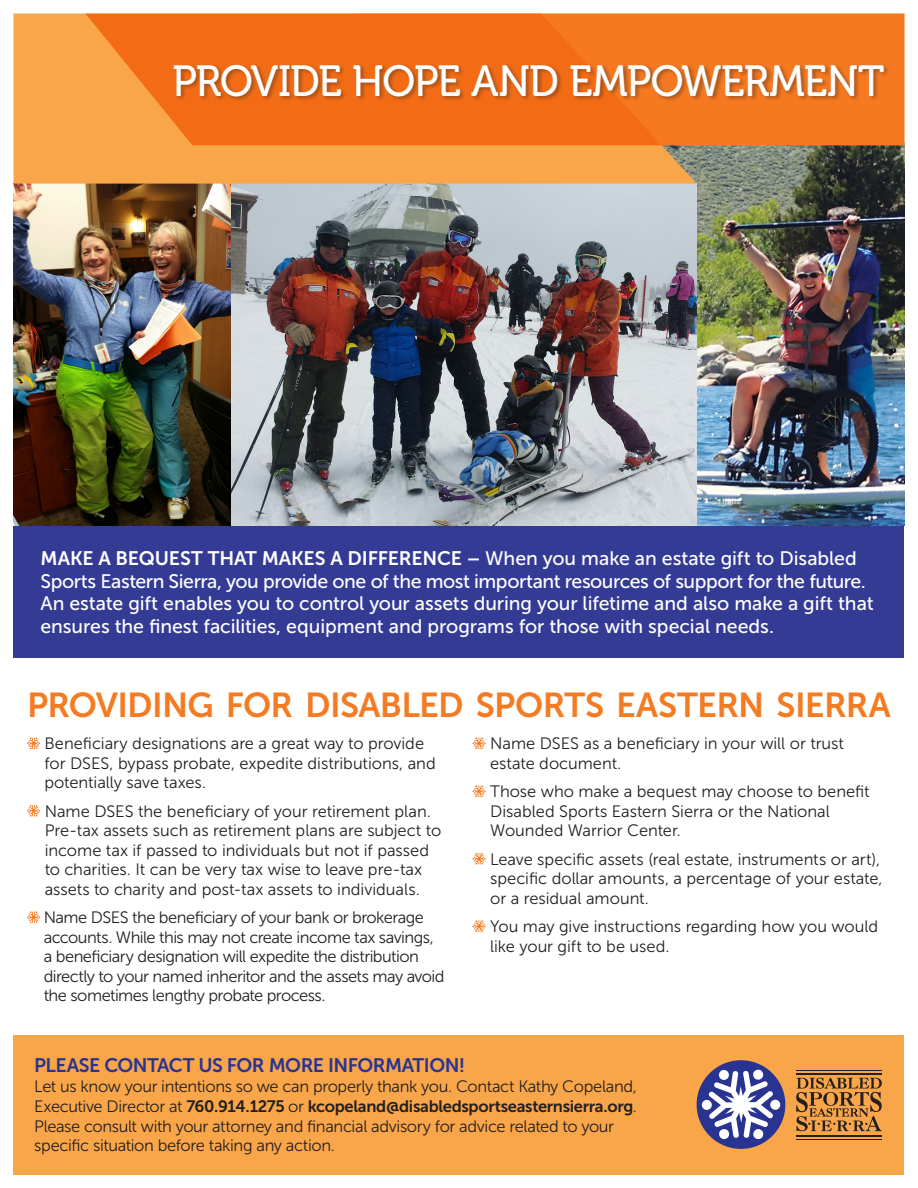
<style>
.page{position:relative;width:918px;height:1188px;background:#fff}
.page>*{position:absolute;margin:0;border:0;box-sizing:border-box;transform-origin:0 0}
.t1{font:43.5px "Museo 500";letter-spacing:-.025em;color:#fff;scale:.95 1}
.t2{font:34.5px "Museo Sans 700";letter-spacing:-.02em;color:#f47b21}
.t3{font:19.5px/22.5px "Museo Sans 500";letter-spacing:-.01em;color:#fff}
.t4{font:19.5px "Museo Sans 700";letter-spacing:-.03em;color:#293492}
.t5{font:16.5px/19.5px "Museo Sans 300";letter-spacing:-.01em;color:#231f20}
.t6{font:16.5px/19.5px "Museo Sans 300";letter-spacing:-.03em;color:#231f20}
.s1{font-family:"Museo Sans 700"}
</style>
<div class="page">
<img style="left:697px;top:145px;width:207px;height:381px">
<img style="left:14px;top:184px;width:218px;height:342px">
<img style="left:232px;top:184px;width:465px;height:342px">
<div style="left:14px;top:14px;width:683px;height:170px;background:#f9a64a"></div>
<div style="left:14px;top:1035px;width:890px;height:139px;background:#f9a64a"></div>
<div style="left:14px;top:526px;width:890px;height:132px;background:#333b95"></div>
<svg style="left:85px;top:14px;width:819px;height:131px;background:#f4751e"></svg>
<div style="left:173px;top:63px;width:717px;height:39px;background:#231f20;opacity:.4"></div>
<svg style="left:27px;top:737px;width:13px;height:12px"></svg>
<svg style="left:27px;top:805px;width:13px;height:12px"></svg>
<svg style="left:27px;top:911px;width:13px;height:12px"></svg>
<svg style="left:472px;top:737px;width:14px;height:12px"></svg>
<svg style="left:472px;top:785px;width:14px;height:12px"></svg>
<svg style="left:472px;top:853px;width:14px;height:12px"></svg>
<svg style="left:472px;top:920px;width:14px;height:12px"></svg>
<div style="left:697px;top:1060px;width:88px;height:89px;background:#293492;border-radius:50%"></div>
<svg style="left:702px;top:1070px;width:78px;height:69px"></svg>
<svg style="left:796px;top:1078px;width:86px;height:53px"></svg>
<hr style="left:796px;top:1073px;width:86px;height:2px;background:#231f20">
<hr style="left:796px;top:1070px;width:85px;height:1px;background:#231f20">
<hr style="left:796px;top:1135px;width:86px;height:1px;background:#231f20">
<hr style="left:796px;top:1139px;width:85px;height:1px;background:#231f20">
<p class="t1" style="left:172px;top:57px;width:751px">PROVIDE HOPE AND EMPOWERMENT</p>
<p class="t3" style="left:40px;top:548px;width:835px"><span class="s1">MAKE A BEQUEST THAT MAKES A DIFFERENCE –</span> When you make an estate gift to Disabled Sports Eastern Sierra, you provide one of the most important resources of support for the future.<br>An estate gift enables you to control your assets during your lifetime and also make a gift that ensures the finest facilities, equipment and programs for those with special needs.</p>
<p class="t2" style="left:27px;top:686px;width:865px">PROVIDING FOR DISABLED SPORTS EASTERN SIERRA</p>
<p class="t5" style="left:44px;top:734px;width:393px">Beneficiary designations are a great way to provide for DSES, bypass probate, expedite distributions, and potentially save taxes.</p>
<p class="t5" style="left:45px;top:801px;width:398px">Name DSES the beneficiary of your retirement plan.<br>Pre-tax assets such as retirement plans are subject to income tax if passed to individuals but not if passed to charities. It can be very tax wise to leave pre-tax assets to charity and post-tax assets to individuals.</p>
<p class="t6" style="left:44px;top:908px;width:403px">Name DSES the beneficiary of your bank or brokerage accounts. While this may not create income tax savings, a beneficiary designation will expedite the distribution directly to your named inheritor and the assets may avoid the sometimes lengthy probate process.</p>
<p class="t5" style="left:490px;top:734px;width:355px">Name DSES as a beneficiary in your will or trust estate document.</p>
<p class="t5" style="left:490px;top:782px;width:381px">Those who make a bequest may choose to benefit<br>Disabled Sports Eastern Sierra or the National<br>Wounded Warrior Center.</p>
<p class="t5" style="left:490px;top:849px;width:394px">Leave specific assets (real estate, instruments or art), specific dollar amounts, a percentage of your estate, or a residual amount.</p>
<p class="t5" style="left:490px;top:917px;width:390px">You may give instructions regarding how you would like your gift to be used.</p>
<p class="t4" style="left:34px;top:1055px;width:433px">PLEASE CONTACT US FOR MORE INFORMATION!</p>
<p class="t5" style="left:34px;top:1077px;width:604px">Let us know your intentions so we can properly thank you. Contact Kathy Copeland, Executive Director at <span class="s1">760.914.1275</span> or <span class="s1">kcopeland@disabledsportseasternsierra.org</span>.<br>Please consult with your attorney and financial advisory for advice related to your specific situation before taking any action.</p>
</div>
